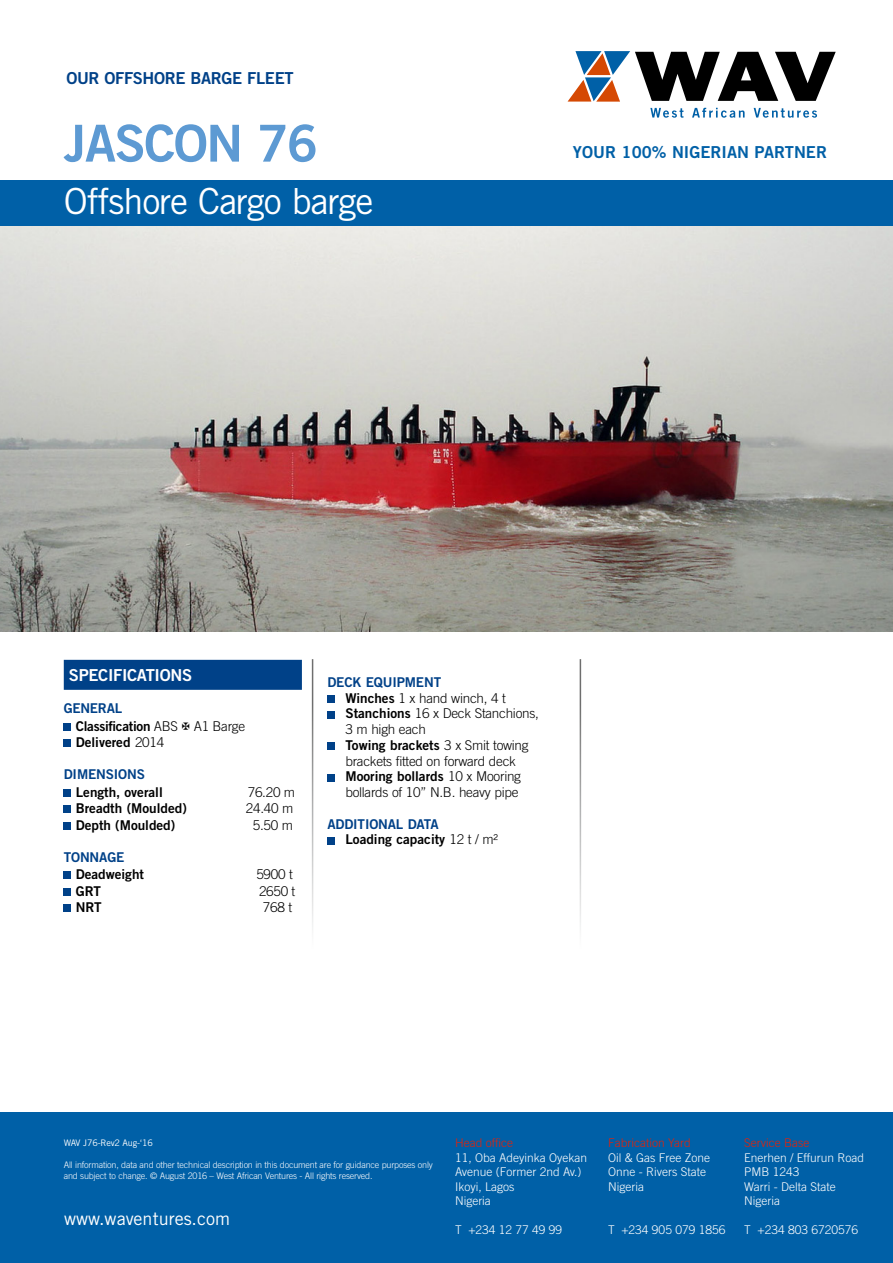
<style>
.page{position:relative;width:893px;height:1263px;background:#fff}
.page>*{position:absolute;margin:0;border:0;box-sizing:border-box;transform-origin:0 0}
.t1{font:51px "Trade Gothic LT Std Bd 2";letter-spacing:-.03em;color:#5d9ad3}
.t2{font:36px "Trade Gothic LT Std";letter-spacing:-.03em;color:#fff}
.t3{font:18px "Trade Gothic LT Std";color:#fff}
.t4{font:16.5px "Trade Gothic LT Std Bd 2";color:#0060a7}
.t5{font:16.5px "Trade Gothic LT Std Bd 2";letter-spacing:-.02em;color:#004188}
.t6{font:16.5px "Trade Gothic LT Std Bd 2";letter-spacing:-.02em;color:#fff}
.t7{font:13.5px/15.8px "Trade Gothic LT Std Bd 2";color:#000}
.t8{font:300 13.5px/15.8px "Trade Gothic LT Std";letter-spacing:-.02em;color:#000}
.t9{font:13.5px/16.8px "Trade Gothic LT Std Bd 2";letter-spacing:-.02em;color:#000}
.t10{font:13.5px "Trade Gothic LT Std Bd 2";letter-spacing:-.01em;color:#004188}
.t11{font:300 12px/14.4px "Trade Gothic LT Std";color:#fff}
.t12{font:300 12px "Trade Gothic LT Std";color:#e4220a}
.t13{font:300 9px/10.8px "Trade Gothic LT Std";letter-spacing:-.02em;color:#fff}
.t14{font:9px "Trade Gothic LT Std";letter-spacing:-.02em;color:#fff}
.s1{color:#004188}
.s2{font-family:"Trade Gothic LT Std";font-weight:300}
.s3{font-family:"Trade Gothic LT Std Bd 2";font-weight:400}
</style>
<div class="page">
<img style="left:0;top:225px;width:893px;height:407px">
<div style="left:0;top:180px;width:893px;height:45px;background:#0060a7"></div>
<svg style="left:568px;top:51px;width:268px;height:51px"></svg>
<svg style="left:650px;top:108px;width:33px;height:10px"></svg>
<svg style="left:692px;top:108px;width:53px;height:10px"></svg>
<svg style="left:754px;top:108px;width:63px;height:10px"></svg>
<div style="left:0;top:1112px;width:893px;height:151px;background:#0060a7"></div>
<div style="left:64px;top:660px;width:238px;height:30px;background:#004188"></div>
<div style="left:64px;top:723px;width:7px;height:7px;background:#004188"></div>
<div style="left:64px;top:740px;width:7px;height:7px;background:#004188"></div>
<div style="left:64px;top:789px;width:7px;height:7px;background:#004188"></div>
<div style="left:64px;top:806px;width:7px;height:7px;background:#004188"></div>
<div style="left:64px;top:822px;width:7px;height:8px;background:#004188"></div>
<div style="left:64px;top:872px;width:7px;height:7px;background:#004188"></div>
<div style="left:64px;top:888px;width:7px;height:8px;background:#004188"></div>
<div style="left:64px;top:905px;width:7px;height:7px;background:#004188"></div>
<div style="left:327px;top:695px;width:8px;height:8px;background:#004188"></div>
<div style="left:327px;top:711px;width:8px;height:7px;background:#004188"></div>
<div style="left:327px;top:743px;width:8px;height:7px;background:#004188"></div>
<div style="left:327px;top:774px;width:8px;height:7px;background:#004188"></div>
<div style="left:327px;top:837px;width:8px;height:7px;background:#004188"></div>
<h3 class="t5" style="left:66px;top:68px;width:229px">Our offshore barge fleet</h3>
<h1 class="t1" style="left:64px;top:112px;width:256px">jascon 76</h1>
<h2 class="t2" style="left:64px;top:180px;width:311px">Offshore Cargo barge</h2>
<h3 class="t4" style="left:573px;top:142px;width:256px">Your 100% Nigerian partn er</h3>
<h3 class="t6" style="left:69px;top:665px;width:113px">Specifications</h3>
<p class="t9" style="left:76px;top:700px;width:171px;text-indent:-12px"><span class="s1">Gen eral<br></span>Classification <span class="s2">ABS A1 Barge<br></span>Delivered <span class="s2">2014</span></p>
<p class="t10" style="left:64px;top:766px;width:73px">Dimensions</p>
<p class="t7" style="left:76px;top:784px;width:88px">Length, overall</p>
<p class="t8" style="left:248px;top:784px;width:49px">76.20 m</p>
<p class="t7" style="left:76px;top:800px;width:113px">Breadth (Moulded)</p>
<p class="t8" style="left:246px;top:800px;width:49px">24.40 m</p>
<p class="t7" style="left:76px;top:817px;width:101px">Depth (Moulded)</p>
<p class="t8" style="left:253px;top:817px;width:42px">5.50 m</p>
<p class="t10" style="left:64px;top:849px;width:62px">tonnage</p>
<p class="t7" style="left:76px;top:866px;width:70px">Deadweight</p>
<p class="t8" style="left:256px;top:866px;width:38px">5900 t</p>
<p class="t7" style="left:71px;top:883px;width:9px">GRT</p>
<p class="t8" style="left:259px;top:883px;width:38px">2650 t</p>
<p class="t7" style="left:76px;top:899px;width:19px">NRT</p>
<p class="t8" style="left:263px;top:899px;width:31px">768 t</p>
<p class="t10" style="left:327px;top:674px;width:115px">deck equipment</p>
<p class="t8" style="left:345px;top:690px;width:195px"><span class="s3">Winches</span> 1 x hand winch, 4 t<br><span class="s3">Stanchions</span> 16 x Deck Stanchions,<br>3 m high each</p>
<p class="t7" style="left:345px;top:737px;width:185px">Towing brackets <span class="s2">3 x Smit towing</span></p>
<p class="t8" style="left:345px;top:753px;width:172px">brackets fitted on forward deck</p>
<p class="t7" style="left:345px;top:768px;width:177px">Mooring bollards <span class="s2">10 x Mooring</span></p>
<p class="t8" style="left:345px;top:784px;width:175px">bollards of 10” N.B. heavy pipe</p>
<p class="t7" style="left:345px;top:816px;width:154px;text-indent:-18px"><span class="s1">additional data<br></span>Loading capacity <span class="s2">12 t / m²</span></p>
<p class="t14" style="left:64px;top:1137px;width:91px">WAV J76-Rev2 Aug-‘16</p>
<p class="t13" style="left:64px;top:1159px;width:371px">All information, data and other technical description in this document are for guidance purposes only and subject to change. © August 2016 – West African Ventures - All rights reserved.</p>
<h3 class="t3" style="left:64px;top:1207px;width:167px">www.waventures.com</h3>
<p class="t12" style="left:455px;top:1136px;width:60px">Head office</p>
<p class="t11" style="left:455px;top:1150px;width:134px">11, Oba Adeyinka Oyekan<br>Avenue (Former 2nd Av.)<br>Ikoyi, Lagos<br>Nigeria</p>
<p class="t11" style="left:455px;top:1222px;width:109px">T +234 12 77 49 99</p>
<p class="t12" style="left:608px;top:1136px;width:84px">Fabrication Yard</p>
<p class="t11" style="left:608px;top:1150px;width:104px">Oil &amp; Gas Free Zone<br>Onne - Rivers State<br>Nigeria</p>
<p class="t11" style="left:608px;top:1222px;width:119px">T +234 905 079 1856</p>
<p class="t12" style="left:744px;top:1136px;width:67px">Service Base</p>
<p class="t11" style="left:744px;top:1150px;width:122px">Enerhen / Effurun Road<br>PMB 1243<br>Warri - Delta State<br>Nigeria</p>
<p class="t11" style="left:744px;top:1222px;width:115px">T +234 803 6720576</p>
</div>
